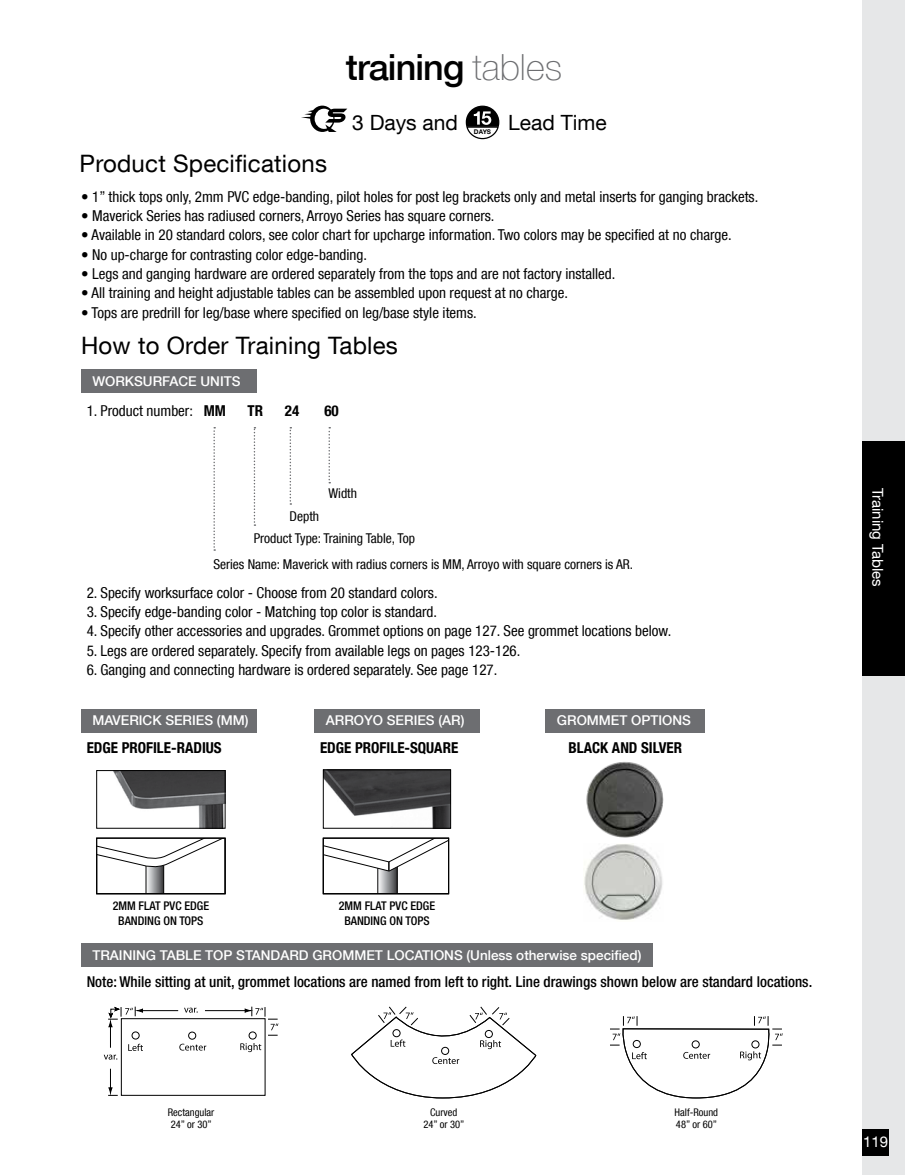
<style>
.page{position:relative;width:905px;height:1175px;background:#fff}
.page>*{position:absolute;margin:0;border:0;box-sizing:border-box;transform-origin:0 0}
.t1{font:500 36px "Helvetica Neue LT Com";letter-spacing:-.025em;color:#000}
.t2{font:24px "Helvetica Neue LT Com";letter-spacing:.01em;color:#000}
.t3{font:21px "Helvetica Neue LT Com";color:#000}
.t4{font:condensed 15px "Helvetica Neue LT Com";color:#000}
.t5{font:500 condensed 15px "Helvetica Neue LT Com";color:#000}
.t6{font:700 condensed 15px "Helvetica Neue LT Com";color:#000}
.t7{font:15px "Helvetica Neue LT Com";color:#fff}
.t8{font:500 13.5px "Helvetica Neue LT Com";color:#fff}
.t9{font:condensed 13.5px "Helvetica Neue LT Com";color:#000}
.t10{font:500 condensed 12px/14.1px "Helvetica Neue LT Com";color:#000;text-align:center}
.t11{font:condensed 10.5px/12px "Helvetica Neue LT Com";color:#000}
.t12{font:700 6.45px "Helvetica Neue";color:#000}
.s1{font-weight:100;color:#6d6e71}
.s2{font-weight:700}
</style>
<div class="page">
<div style="left:862px;top:0;width:42px;height:1174px;background:#e6e7e8"></div>
<div style="left:862px;top:441px;width:42px;height:234px;background:#000"></div>
<div style="left:862px;top:1128px;width:27px;height:27px;background:#000"></div>
<svg style="left:213px;top:427px;width:2px;height:124px"></svg>
<svg style="left:254px;top:427px;width:1px;height:99px"></svg>
<svg style="left:289px;top:427px;width:2px;height:78px"></svg>
<svg style="left:328px;top:427px;width:2px;height:56px"></svg>
<div style="left:81px;top:369px;width:175px;height:24px;background:#6d6e71"></div>
<div style="left:81px;top:709px;width:175px;height:23px;background:#6d6e71"></div>
<div style="left:81px;top:943px;width:572px;height:24px;background:#6d6e71"></div>
<div style="left:314px;top:709px;width:166px;height:23px;background:#6d6e71"></div>
<div style="left:545px;top:709px;width:160px;height:23px;background:#6d6e71"></div>
<img style="left:113px;top:772px;width:110px;height:54px">
<div style="left:96px;top:770px;width:129px;height:58px;border:1px solid #000"></div>
<img style="left:325px;top:771px;width:124px;height:55px">
<div style="left:323px;top:769px;width:128px;height:59px;border:1px solid #000"></div>
<svg style="left:325px;top:839px;width:122px;height:53px"></svg>
<div style="left:323px;top:837px;width:126px;height:57px;border:1px solid #000"></div>
<svg style="left:98px;top:839px;width:124px;height:53px"></svg>
<div style="left:96px;top:837px;width:129px;height:57px;border:1px solid #000"></div>
<svg style="left:104px;top:1006px;width:174px;height:90px"></svg>
<svg style="left:351px;top:1006px;width:185px;height:92px"></svg>
<svg style="left:610px;top:1016px;width:172px;height:82px"></svg>
<svg style="left:301px;top:106px;width:46px;height:26px"></svg>
<svg style="left:465px;top:105px;width:35px;height:35px"></svg>
<img style="left:586px;top:762px;width:77px;height:76px">
<img style="left:584px;top:844px;width:79px;height:76px">
<h1 class="t1" style="left:346px;top:45px;width:217px">training <span class="s1">tables</span></h1>
<h2 class="t2" style="left:80px;top:148px;width:249px">Product Specifications</h2>
<h3 class="t3" style="left:352px;top:109px;width:107px">3 Days and</h3>
<p class="t12" style="left:474px;top:128px;width:19px">DAYS</p>
<h3 class="t3" style="left:508px;top:109px;width:100px">Lead Time</h3>
<p class="t4" style="left:81px;top:187px;width:678px">• 1” thick tops only, 2mm PVC edge-banding, pilot holes for post leg brackets only and metal inserts for ganging brackets.</p>
<p class="t4" style="left:81px;top:207px;width:415px">• Maverick Series has radiused corners, Arroyo Series has square corners.</p>
<p class="t4" style="left:81px;top:226px;width:652px">• Available in 20 standard colors, see color chart for upcharge information. Two colors may be specified at no charge.</p>
<p class="t4" style="left:81px;top:245px;width:287px">• No up-charge for contrasting color edge-banding.</p>
<p class="t4" style="left:81px;top:265px;width:536px">• Legs and ganging hardware are ordered separately from the tops and are not factory installed.</p>
<p class="t4" style="left:81px;top:284px;width:488px">• All training and height adjustable tables can be assembled upon request at no charge.</p>
<p class="t4" style="left:81px;top:303px;width:397px">• Tops are predrill for leg/base where specified on leg/base style items.</p>
<h2 class="t2" style="left:81px;top:331px;width:318px">How to Order Training Tables</h2>
<p class="t8" style="left:92px;top:373px;width:150px">WORKSURFACE UNITS</p>
<p class="t4" style="left:87px;top:401px;width:141px">1. Product number: <span class="s2">MM</span></p>
<p class="t6" style="left:248px;top:401px;width:17px">TR</p>
<p class="t6" style="left:285px;top:401px;width:16px">24</p>
<p class="t6" style="left:324px;top:401px;width:16px">60</p>
<p class="t9" style="left:289px;top:508px;width:31px">Depth</p>
<p class="t9" style="left:328px;top:485px;width:30px">Width</p>
<p class="t9" style="left:254px;top:531px;width:163px">Product Type: Training Table, Top</p>
<p class="t9" style="left:213px;top:556px;width:421px">Series Name: Maverick with radius corners is MM, Arroyo with square corners is AR.</p>
<p class="t4" style="left:87px;top:583px;width:352px">2. Specify worksurface color - Choose from 20 standard colors.</p>
<p class="t4" style="left:87px;top:603px;width:352px">3. Specify edge-banding color - Matching top color is standard.</p>
<p class="t4" style="left:87px;top:622px;width:586px">4. Specify other accessories and upgrades. Grommet options on page 127. See grommet locations below.</p>
<p class="t4" style="left:87px;top:641px;width:435px">5. Legs are ordered separately. Specify from available legs on pages 123-126.</p>
<p class="t4" style="left:87px;top:661px;width:412px">6. Ganging and connecting hardware is ordered separately. See page 127.</p>
<p class="t8" style="left:92px;top:712px;width:157px">MAVERICK SERIES (MM)</p>
<p class="t6" style="left:87px;top:739px;width:136px">EDGE PROFILE-RADIUS</p>
<p class="t8" style="left:326px;top:712px;width:140px">ARROYO SERIES (AR)</p>
<p class="t8" style="left:557px;top:712px;width:136px">GROMMET OPTIONS</p>
<p class="t6" style="left:320px;top:739px;width:140px">EDGE PROFILE-SQUARE</p>
<p class="t6" style="left:568px;top:739px;width:115px">BLACK AND SILVER</p>
<p class="t7" style="left:887px;top:487px;width:101px;rotate:90deg">Training Tables</p>
<p class="t10" style="left:113px;top:899px;width:98px">2MM FLAT PVC EDGE<br>BANDING ON TOPS</p>
<p class="t10" style="left:339px;top:899px;width:98px">2MM FLAT PVC EDGE<br>BANDING ON TOPS</p>
<p class="t8" style="left:92px;top:946px;width:550px">TRAINING TABLE TOP STANDARD GROMMET LOCATIONS (Unless otherwise specified)</p>
<p class="t5" style="left:87px;top:972px;width:727px">Note: While sitting at unit, grommet locations are named from left to right. Line drawings shown below are standard locations.</p>
<p class="t11" style="left:168px;top:1105px;width:48px">Rectangular<br>24” or 30”</p>
<p class="t11" style="left:423px;top:1105px;width:43px;text-align:center">Curved<br>24” or 30”</p>
<p class="t11" style="left:674px;top:1105px;width:45px">Half-Round<br>48” or 60”</p>
<p class="t7" style="left:863px;top:1132px;width:27px">119</p>
</div>
